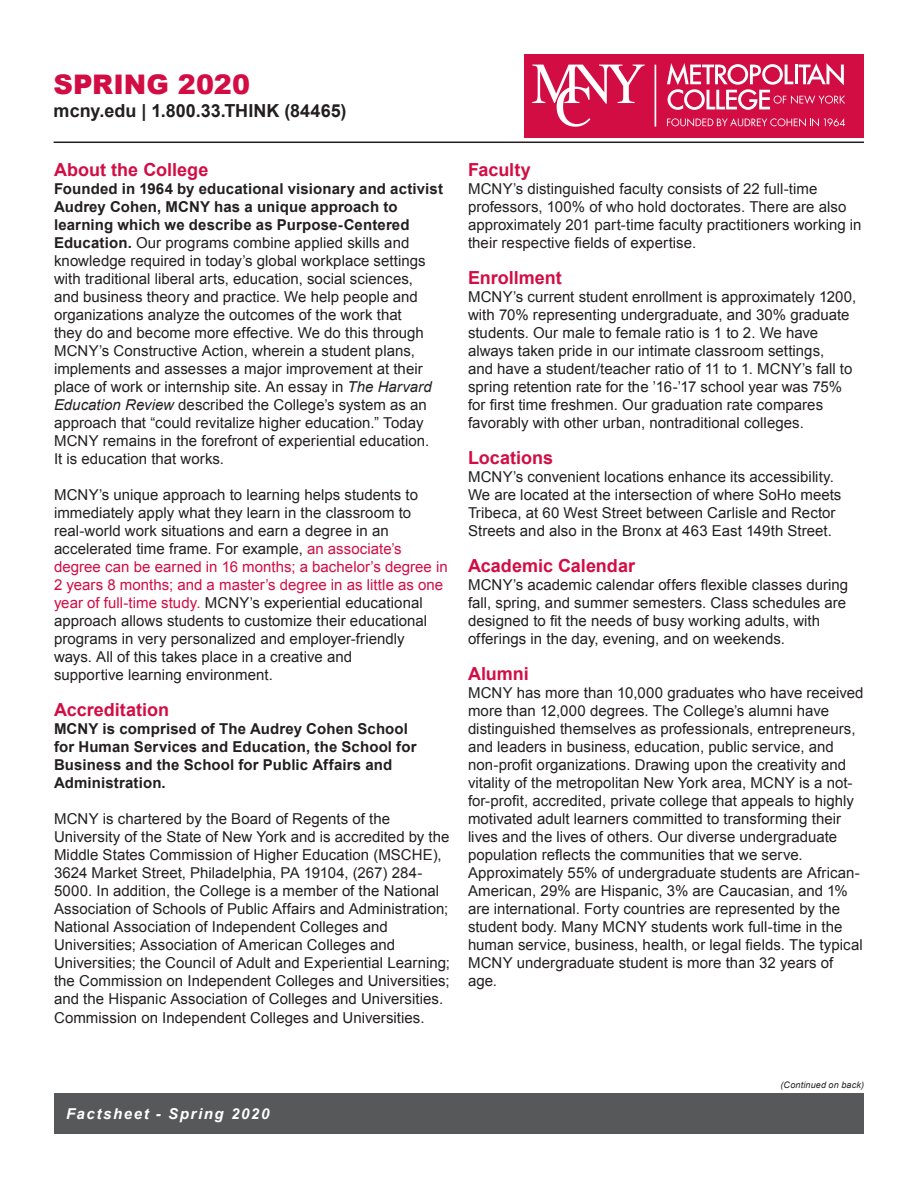
<style>
.page{position:relative;width:918px;height:1188px;background:#fff}
.page>*{position:absolute;margin:0;border:0;box-sizing:border-box;transform-origin:0 0}
.t1{font:900 27px "Arial";color:#d20d44}
.t2{font:700 18px "Arial";color:#d20d44}
.t3{font:700 18px "Arial";color:#231f20}
.t4{font:15px/18px "Arial";letter-spacing:.005em;color:#231f20}
.t5{font:700 15px/18px "Arial";letter-spacing:.01em;color:#231f20}
.t6{font:italic 700 15px "Arial";letter-spacing:.105em;color:#fff}
.t7{font:italic 9px "Arial";letter-spacing:.02em;color:#231f20}
.s1{font-weight:700}
.s2{font-style:italic}
.s3{color:#d20d44}
</style>
<div class="page">
<div style="left:54px;top:1094px;width:810px;height:40px;background:#57585a"></div>
<div style="left:524px;top:54px;width:340px;height:83px;background:#d20d44"></div>
<svg style="left:655px;top:65px;width:1px;height:62px"></svg>
<svg style="left:532px;top:65px;width:113px;height:62px"></svg>
<svg style="left:667px;top:118px;width:178px;height:9px"></svg>
<svg style="left:667px;top:63px;width:178px;height:47px"></svg>
<hr style="left:54px;top:142px;width:810px;height:1px;background:#231f20">
<p class="t1" style="left:54px;top:65px;width:198px">SPRING 2020</p>
<p class="t3" style="left:54px;top:99px;width:294px">mcny.edu | 1.800.33.THINK (84465)</p>
<p class="t2" style="left:54px;top:158px;width:156px">About the College</p>
<p class="t5" style="left:54px;top:180px;width:391px">Founded in 1964 by educational visionary and activist</p>
<p class="t4" style="left:54px;top:198px;width:379px"><span class="s1">Audrey Cohen, MCNY has a unique approach to learning which we describe as Purpose-Centered Education.</span> Our programs combine applied skills and knowledge required in today’s global workplace settings with traditional liberal arts, education, social sciences, and business theory and practice. We help people and organizations analyze the outcomes of the work that they do and become more effective. We do this through MCNY’s Constructive Action, wherein a student plans, implements and assesses a major improvement at their place of work or internship site. An essay in <span class="s2">The Harvard Education Review</span> described the College’s system as an approach that “could revitalize higher education.” Today MCNY remains in the forefront of experiential education.</p>
<p class="t4" style="left:54px;top:450px;width:172px">It is education that works.</p>
<p class="t4" style="left:54px;top:486px;width:366px">MCNY’s unique approach to learning helps students to</p>
<p class="t4" style="left:54px;top:504px;width:395px">immediately apply what they learn in the classroom to real-world work situations and earn a degree in an accelerated time frame. For example, <span class="s3">an associate’s degree can be earned in 16 months; a bachelor’s degree in 2 years 8 months; and a master’s degree in as little as one year of full-time study.</span> MCNY’s experiential educational approach allows students to customize their educational programs in very personalized and employer-friendly</p>
<p class="t4" style="left:54px;top:648px;width:300px">ways. All of this takes place in a creative and</p>
<p class="t4" style="left:54px;top:666px;width:220px">supportive learning environment.</p>
<p class="t2" style="left:54px;top:698px;width:117px">Accreditation</p>
<p class="t5" style="left:54px;top:720px;width:364px">MCNY is comprised of The Audrey Cohen School for Human Services and Education, the School for Business and the School for Public Affairs and Administration.</p>
<p class="t4" style="left:54px;top:810px;width:398px">MCNY is chartered by the Board of Regents of the University of the State of New York and is accredited by the Middle States Commission of Higher Education (MSCHE), 3624 Market Street, Philadelphia, PA 19104, (267) 284- 5000. In addition, the College is a member of the National Association of Schools of Public Affairs and Administration; National Association of Independent Colleges and Universities; Association of American Colleges and Universities; the Council of Adult and Experiential Learning; the Commission on Independent Colleges and Universities; and the Hispanic Association of Colleges and Universities.<br>Commission on Independent Colleges and Universities.</p>
<p class="t2" style="left:468px;top:158px;width:64px">Faculty</p>
<p class="t4" style="left:468px;top:180px;width:395px">MCNY’s distinguished faculty consists of 22 full-time professors, 100% of who hold doctorates. There are also approximately 201 part-time faculty practitioners working in their respective fields of expertise.</p>
<p class="t2" style="left:468px;top:266px;width:95px">Enrollment</p>
<p class="t4" style="left:468px;top:288px;width:390px">MCNY’s current student enrollment is approximately 1200, with 70% representing undergraduate, and 30% graduate students. Our male to female ratio is 1 to 2. We have always taken pride in our intimate classroom settings,</p>
<p class="t4" style="left:468px;top:360px;width:386px">and have a student/teacher ratio of 11 to 1. MCNY’s fall to spring retention rate for the ’16-’17 school year was 75% for first time freshmen. Our graduation rate compares favorably with other urban, nontraditional colleges.</p>
<p class="t2" style="left:468px;top:446px;width:87px">Locations</p>
<p class="t4" style="left:468px;top:468px;width:375px">MCNY’s convenient locations enhance its accessibility.<br>We are located at the intersection of where SoHo meets Tribeca, at 60 West Street between Carlisle and Rector Streets and also in the Bronx at 463 East 149th Street.</p>
<p class="t2" style="left:468px;top:554px;width:169px">Academic Calendar</p>
<p class="t4" style="left:468px;top:576px;width:382px">MCNY’s academic calendar offers flexible classes during</p>
<p class="t4" style="left:468px;top:594px;width:380px">fall, spring, and summer semesters. Class schedules are</p>
<p class="t4" style="left:468px;top:612px;width:354px">designed to fit the needs of busy working adults, with</p>
<p class="t4" style="left:468px;top:630px;width:319px">offerings in the day, evening, and on weekends.</p>
<p class="t2" style="left:468px;top:662px;width:62px">Alumni</p>
<p class="t4" style="left:468px;top:684px;width:397px">MCNY has more than 10,000 graduates who have received more than 12,000 degrees. The College’s alumni have distinguished themselves as professionals, entrepreneurs, and leaders in business, education, public service, and non-profit organizations. Drawing upon the creativity and vitality of the metropolitan New York area, MCNY is a not&shy;for-profit, accredited, private college that appeals to highly motivated adult learners committed to transforming their lives and the lives of others. Our diverse undergraduate population reflects the communities that we serve.<br>Approximately 55% of undergraduate students are African-American, 29% are Hispanic, 3% are Caucasian, and 1% are international. Forty countries are represented by the student body. Many MCNY students work full-time in the human service, business, health, or legal fields. The typical MCNY undergraduate student is more than 32 years of age.</p>
<p class="t6" style="left:66px;top:1104px;width:205px">Factsheet - Spring 2020</p>
<p class="t7" style="left:781px;top:1079px;width:85px">(Continued on back)</p>
</div>
